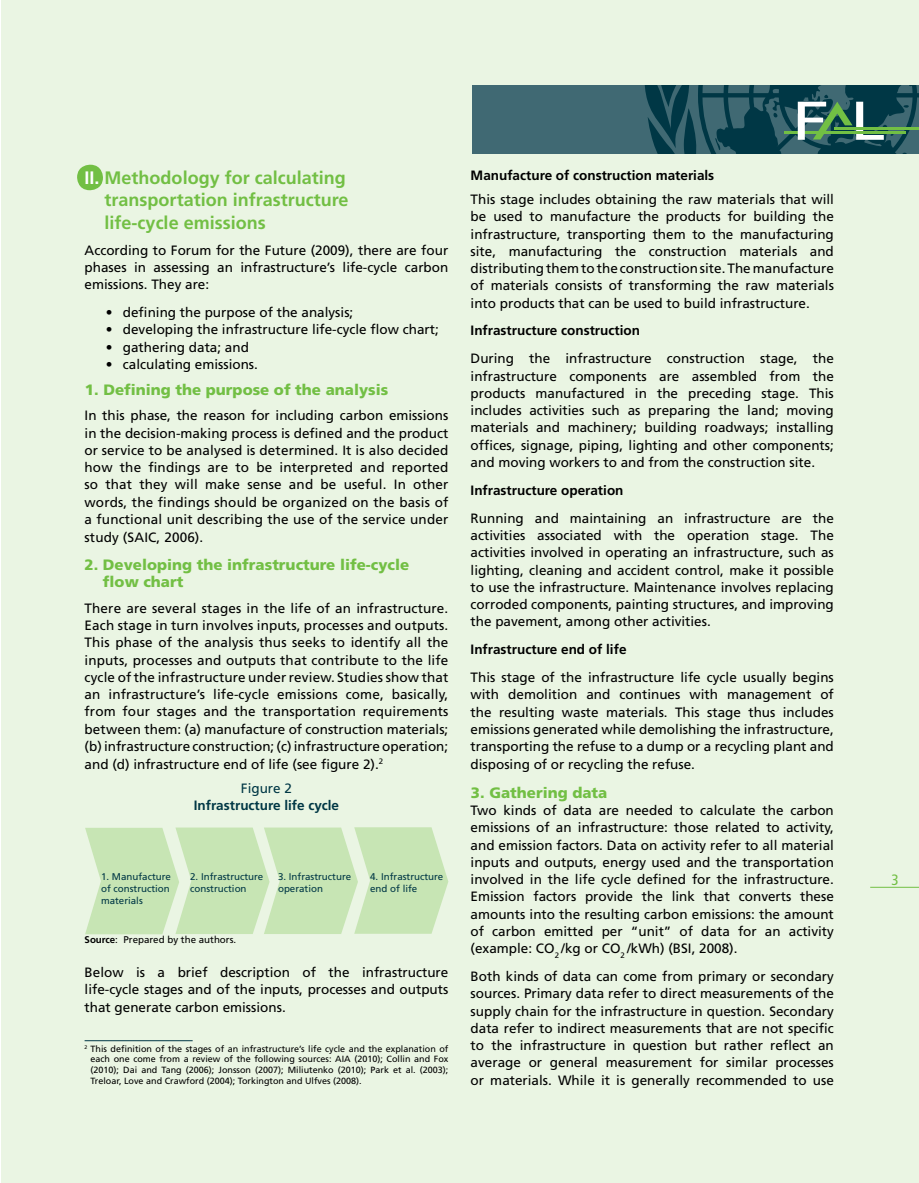
<style>
.page{position:relative;width:919px;height:1183px;background:#fff}
.page>*{position:absolute;margin:0;border:0;box-sizing:border-box;transform-origin:0 0}
.t1{font:700 18px/22.5px "Frutiger";color:#72bf44}
.t2{font:900 15px/17.2px "Frutiger";color:#72bf44}
.t3{font:condensed 15px "Frutiger";color:#72bf44}
.t4{font:13.5px/17.2px "Frutiger";color:#000;text-align:justify}
.t5{font:700 13.5px "Frutiger";color:#000}
.t6{font:700 13.5px "Frutiger";color:#003745}
.t7{font:13.5px "Frutiger";color:#003745}
.t8{font:9.75px/12px "Frutiger";color:#003745}
.t9{font:9.75px "Frutiger";color:#000}
.t10{font:9px/10.8px "Frutiger";color:#000;text-align:justify}
.s1{color:#fff}
.s2{font-weight:700}
</style>
<div class="page">
<div style="left:2px;top:1px;width:916px;height:1181px;background:#eaf5e3"></div>
<div style="left:77px;top:165px;width:26px;height:25px;background:#72bf44;border-radius:13px"></div>
<div style="left:472px;top:86px;width:446px;height:68px;background:#406973"></div>
<svg style="left:645px;top:86px;width:273px;height:68px"></svg>
<hr style="left:870px;top:886px;width:48px;height:1px;background:#72bf44">
<hr style="left:85px;top:1040px;width:108px;height:1px;background:#003745">
<svg style="left:85px;top:827px;width:363px;height:107px;background:#cce7ba"></svg>
<h1 class="t1" style="left:105px;top:166px;width:245px;text-indent:-20px"><span class="s1">II.</span> Methodology for calculating transportation infrastructure life-cycle emissions</h1>
<p class="t4" style="left:85px;top:241px;width:365px">According to Forum for the Future (2009), there are four phases in assessing an infrastructure’s life-cycle carbon emissions. They are:</p>
<p class="t4" style="left:106px;top:303px;width:249px">• defining the purpose of the analysis;</p>
<p class="t4" style="left:106px;top:321px;width:334px">• developing the infrastructure life-cycle flow chart;</p>
<p class="t4" style="left:106px;top:338px;width:145px">• gathering data; and</p>
<p class="t4" style="left:106px;top:355px;width:154px">• calculating emissions.</p>
<p class="t2" style="left:85px;top:380px;width:305px">1. Defining the purpose of the analysis</p>
<p class="t4" style="left:85px;top:407px;width:365px">In this phase, the reason for including carbon emissions in the decision-making process is defined and the product or service to be analysed is determined. It is also decided how the findings are to be interpreted and reported so that they will make sense and be useful. In other words, the findings should be organized on the basis of a functional unit describing the use of the service under study (SAIC, 2006).</p>
<p class="t2" style="left:103px;top:555px;width:308px;text-indent:-18px">2. Developing the infrastructure life-cycle flow chart</p>
<p class="t4" style="left:85px;top:599px;width:365px">There are several stages in the life of an infrastructure.<br>Each stage in turn involves inputs, processes and outputs.<br>This phase of the analysis thus seeks to identify all the inputs, processes and outputs that contribute to the life cycle of the infrastructure under review. Studies show that an infrastructure’s life-cycle emissions come, basically, from four stages and the transportation requirements between them: (a) manufacture of construction materials; (b) infrastructure construction; (c) infrastructure operation; and (d) infrastructure end of life (see figure 2).<sup>2</sup></p>
<p class="t7" style="left:241px;top:780px;width:53px">Figure 2</p>
<p class="t6" style="left:194px;top:797px;width:147px">Infrastructure life cycle</p>
<p class="t8" style="left:101px;top:870px;width:71px;text-align:justify">1. Manufacture of construction materials</p>
<p class="t8" style="left:190px;top:870px;width:75px">2. Infrastructure construction</p>
<p class="t8" style="left:278px;top:870px;width:75px">3. Infrastructure operation</p>
<p class="t8" style="left:370px;top:870px;width:75px">4. Infrastructure end of life</p>
<p class="t9" style="left:85px;top:933px;width:153px"><span class="s2">Source</span>: Prepared by the authors.</p>
<p class="t4" style="left:85px;top:963px;width:365px">Below is a brief description of the infrastructure life-cycle stages and of the inputs, processes and outputs that generate carbon emissions.</p>
<p class="t10" style="left:91px;top:1042px;width:359px;text-indent:-6px"><sup>2</sup> This definition of the stages of an infrastructure’s life cycle and the explanation of each one come from a review of the following sources: AIA (2010); Collin and Fox (2010); Dai and Tang (2006); Jonsson (2007); Miliutenko (2010); Park et al. (2003); Treloar, Love and Crawford (2004); Torkington and Ulfves (2008).</p>
<p class="t5" style="left:470px;top:168px;width:245px">Manufacture of construction materials</p>
<p class="t4" style="left:470px;top:191px;width:365px">This stage includes obtaining the raw materials that will be used to manufacture the products for building the infrastructure, transporting them to the manufacturing site, manufacturing the construction materials and distributing them to the construction site. The manufacture of materials consists of transforming the raw materials into products that can be used to build infrastructure.</p>
<p class="t5" style="left:470px;top:323px;width:171px">Infrastructure construction</p>
<p class="t4" style="left:470px;top:350px;width:365px">During the infrastructure construction stage, the infrastructure components are assembled from the products manufactured in the preceding stage. This includes activities such as preparing the land; moving materials and machinery; building roadways; installing offices, signage, piping, lighting and other components; and moving workers to and from the construction site.</p>
<p class="t5" style="left:470px;top:482px;width:154px">Infrastructure operation</p>
<p class="t4" style="left:470px;top:509px;width:365px">Running and maintaining an infrastructure are the activities associated with the operation stage. The activities involved in operating an infrastructure, such as lighting, cleaning and accident control, make it possible to use the infrastructure. Maintenance involves replacing corroded components, painting structures, and improving the pavement, among other activities.</p>
<p class="t5" style="left:470px;top:641px;width:157px">Infrastructure end of life</p>
<p class="t4" style="left:470px;top:668px;width:365px">This stage of the infrastructure life cycle usually begins with demolition and continues with management of the resulting waste materials. This stage thus includes emissions generated while demolishing the infrastructure, transporting the refuse to a dump or a recycling plant and disposing of or recycling the refuse.</p>
<p class="t2" style="left:471px;top:783px;width:138px">3. Gathering data</p>
<p class="t4" style="left:470px;top:801px;width:365px">Two kinds of data are needed to calculate the carbon emissions of an infrastructure: those related to activity, and emission factors. Data on activity refer to all material inputs and outputs, energy used and the transportation involved in the life cycle defined for the infrastructure.<br>Emission factors provide the link that converts these amounts into the resulting carbon emissions: the amount of carbon emitted per “unit” of data for an activity (example: CO<sub>2</sub> /kg or CO<sub>2</sub> /kWh) (BSI, 2008).</p>
<p class="t4" style="left:470px;top:967px;width:365px">Both kinds of data can come from primary or secondary sources. Primary data refer to direct measurements of the supply chain for the infrastructure in question. Secondary data refer to indirect measurements that are not specific to the infrastructure in question but rather reflect an average or general measurement for similar processes or materials. While it is generally recommended to use</p>
<p class="t3" style="left:891px;top:870px;width:9px">3</p>
</div>
